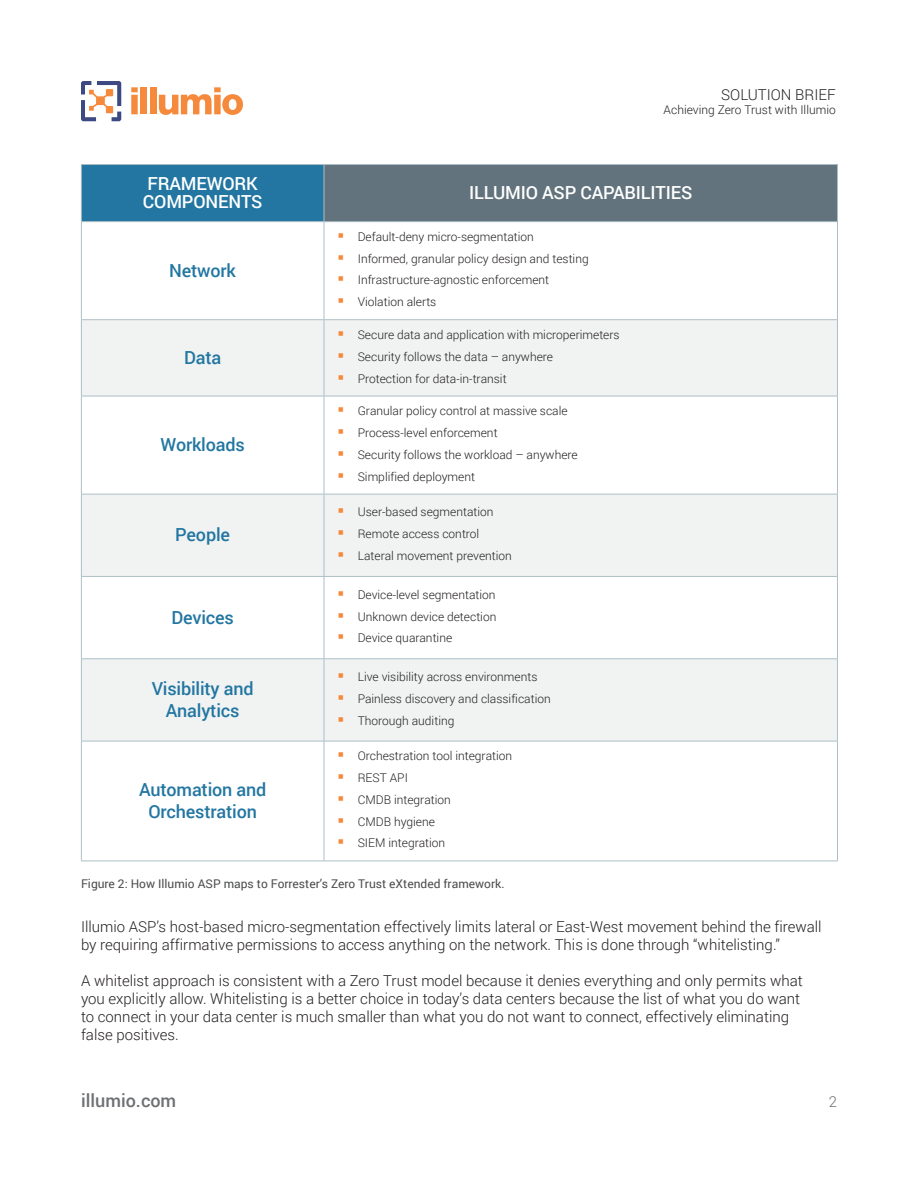
<style>
.page{position:relative;width:918px;height:1188px;background:#fff}
.page>*{position:absolute;margin:0;border:0;box-sizing:border-box;transform-origin:0 0}
.Subheader_1{font:500 18px/21.6px "Roboto";letter-spacing:-.01em;color:#2276a1;text-align:center}
.Subheader_1-2{font:500 18px/18px "Roboto";letter-spacing:-.01em;color:#fff}
.t1{font:500 18px "Roboto";color:#6d6f72}
.Body_Text{font:300 15px/18px "Roboto";color:#231f20}
.t2{font:300 15px "Roboto";color:#6d6f72}
.t3{font:300 12px "Roboto";color:#231f20}
.t4{font:12px "Roboto";color:#4b4c4d}
</style>
<div class="page">
<svg style="left:131px;top:87px;width:7px;height:27px"></svg>
<div style="left:141px;top:87px;width:6px;height:27px;background:#f5893c"></div>
<div style="left:150px;top:87px;width:6px;height:27px;background:#f5893c"></div>
<svg style="left:159px;top:87px;width:84px;height:28px"></svg>
<svg style="left:81px;top:81px;width:40px;height:40px"></svg>
<div style="left:81px;top:165px;width:243px;height:57px;background:#2276a1"></div>
<div style="left:324px;top:165px;width:513px;height:57px;background:#62737d"></div>
<svg style="left:82px;top:222px;width:242px;height:639px"></svg>
<svg style="left:82px;top:320px;width:755px;height:421px;fill:#f1f3f3"></svg>
<hr style="left:81px;top:319px;width:243px;height:1px;background:#adbfc6">
<hr style="left:324px;top:319px;width:514px;height:1px;background:#adbfc6">
<hr style="left:81px;top:396px;width:243px;height:1px;background:#adbfc6">
<hr style="left:324px;top:396px;width:514px;height:1px;background:#adbfc6">
<hr style="left:81px;top:165px;width:1px;height:56px;background:#adbfc6">
<hr style="left:324px;top:165px;width:1px;height:56px;background:#adbfc6">
<hr style="left:837px;top:165px;width:1px;height:56px;background:#adbfc6">
<hr style="left:81px;top:222px;width:1px;height:97px;background:#adbfc6">
<hr style="left:324px;top:222px;width:1px;height:97px;background:#adbfc6">
<hr style="left:837px;top:222px;width:1px;height:97px;background:#adbfc6">
<hr style="left:81px;top:320px;width:1px;height:76px;background:#adbfc6">
<hr style="left:324px;top:320px;width:1px;height:76px;background:#adbfc6">
<hr style="left:837px;top:320px;width:1px;height:76px;background:#adbfc6">
<hr style="left:81px;top:396px;width:1px;height:98px;background:#adbfc6">
<hr style="left:324px;top:396px;width:1px;height:98px;background:#adbfc6">
<hr style="left:837px;top:396px;width:1px;height:98px;background:#adbfc6">
<hr style="left:81px;top:494px;width:1px;height:82px;background:#adbfc6">
<hr style="left:324px;top:494px;width:1px;height:82px;background:#adbfc6">
<hr style="left:837px;top:494px;width:1px;height:82px;background:#adbfc6">
<hr style="left:81px;top:577px;width:1px;height:81px;background:#adbfc6">
<hr style="left:324px;top:577px;width:1px;height:81px;background:#adbfc6">
<hr style="left:837px;top:577px;width:1px;height:81px;background:#adbfc6">
<hr style="left:81px;top:659px;width:1px;height:82px;background:#adbfc6">
<hr style="left:324px;top:659px;width:1px;height:82px;background:#adbfc6">
<hr style="left:837px;top:659px;width:1px;height:82px;background:#adbfc6">
<hr style="left:81px;top:741px;width:1px;height:120px;background:#adbfc6">
<hr style="left:324px;top:741px;width:1px;height:120px;background:#adbfc6">
<hr style="left:837px;top:741px;width:1px;height:120px;background:#adbfc6">
<hr style="left:81px;top:164px;width:243px;height:1px;background:#adbfc6">
<hr style="left:324px;top:164px;width:514px;height:1px;background:#adbfc6">
<hr style="left:81px;top:221px;width:243px;height:1px;background:#adbfc6">
<hr style="left:324px;top:221px;width:514px;height:1px;background:#adbfc6">
<hr style="left:81px;top:494px;width:243px;height:1px;background:#adbfc6">
<hr style="left:81px;top:576px;width:243px;height:1px;background:#adbfc6">
<hr style="left:81px;top:658px;width:243px;height:1px;background:#adbfc6">
<hr style="left:81px;top:741px;width:243px;height:1px;background:#adbfc6">
<hr style="left:81px;top:861px;width:243px;height:1px;background:#adbfc6">
<hr style="left:324px;top:494px;width:514px;height:1px;background:#adbfc6">
<hr style="left:324px;top:576px;width:514px;height:1px;background:#adbfc6">
<hr style="left:324px;top:658px;width:514px;height:1px;background:#adbfc6">
<hr style="left:324px;top:741px;width:514px;height:1px;background:#adbfc6">
<hr style="left:324px;top:861px;width:514px;height:1px;background:#adbfc6">
<svg style="left:339px;top:331px;width:4px;height:5px"></svg>
<svg style="left:339px;top:353px;width:4px;height:5px"></svg>
<svg style="left:339px;top:375px;width:4px;height:4px"></svg>
<svg style="left:339px;top:408px;width:4px;height:4px"></svg>
<svg style="left:339px;top:429px;width:4px;height:5px"></svg>
<svg style="left:339px;top:451px;width:4px;height:5px"></svg>
<svg style="left:339px;top:473px;width:4px;height:4px"></svg>
<svg style="left:339px;top:509px;width:4px;height:4px"></svg>
<svg style="left:339px;top:530px;width:4px;height:5px"></svg>
<svg style="left:339px;top:552px;width:4px;height:5px"></svg>
<svg style="left:339px;top:591px;width:4px;height:5px"></svg>
<svg style="left:339px;top:613px;width:4px;height:4px"></svg>
<svg style="left:339px;top:635px;width:4px;height:4px"></svg>
<svg style="left:339px;top:673px;width:4px;height:5px"></svg>
<svg style="left:339px;top:695px;width:4px;height:5px"></svg>
<svg style="left:339px;top:717px;width:4px;height:4px"></svg>
<p class="Body_Text" style="left:721px;top:85px;width:116px">SOLUTION BRIEF</p>
<p class="t3" style="left:664px;top:102px;width:174px">Achieving Zero Trust with Illumio</p>
<p class="Subheader_1-2" style="left:143px;top:174px;width:121px">FRAMEWORK<br>COMPONENTS</p>
<p class="Subheader_1-2" style="left:469px;top:183px;width:225px">ILLUMIO ASP CAPABILITIES</p>
<p class="Subheader_1" style="left:169px;top:259px;width:68px">Network</p>
<p class="Subheader_1" style="left:184px;top:346px;width:39px">Data</p>
<p class="Subheader_1" style="left:161px;top:433px;width:86px">Workloads</p>
<p class="Subheader_1" style="left:175px;top:523px;width:56px">People</p>
<p class="Subheader_1" style="left:172px;top:606px;width:64px">Devices</p>
<p class="Subheader_1" style="left:152px;top:677px;width:103px">Visibility and<br>Analytics</p>
<p class="t3" style="left:358px;top:228px;width:178px">Default-deny micro-segmentation</p>
<p class="t3" style="left:358px;top:250px;width:232px">Informed, granular policy design and testing</p>
<p class="t3" style="left:358px;top:272px;width:193px">Infrastructure-agnostic enforcement</p>
<p class="t3" style="left:358px;top:294px;width:80px">Violation alerts</p>
<p class="t3" style="left:358px;top:326px;width:263px">Secure data and application with microperimeters</p>
<p class="t3" style="left:358px;top:348px;width:197px">Security follows the data – anywhere</p>
<p class="t3" style="left:358px;top:370px;width:150px">Protection for data-in-transit</p>
<p class="t3" style="left:358px;top:403px;width:211px">Granular policy control at massive scale</p>
<p class="t3" style="left:358px;top:425px;width:141px">Process-level enforcement</p>
<p class="t3" style="left:358px;top:446px;width:221px">Security follows the workload – anywhere</p>
<p class="t3" style="left:358px;top:468px;width:119px">Simplified deployment</p>
<p class="t3" style="left:358px;top:504px;width:137px">User-based segmentation</p>
<p class="t3" style="left:358px;top:526px;width:123px">Remote access control</p>
<p class="t3" style="left:358px;top:547px;width:156px">Lateral movement prevention</p>
<p class="t3" style="left:358px;top:586px;width:139px">Device-level segmentation</p>
<p class="t3" style="left:358px;top:608px;width:140px">Unknown device detection</p>
<p class="t3" style="left:358px;top:630px;width:96px">Device quarantine</p>
<p class="t3" style="left:358px;top:669px;width:181px">Live visibility across environments</p>
<p class="t3" style="left:358px;top:690px;width:195px">Painless discovery and classification</p>
<p class="t3" style="left:358px;top:712px;width:98px">Thorough auditing</p>
<p class="t3" style="left:358px;top:748px;width:156px">Orchestration tool integration</p>
<p class="t3" style="left:358px;top:770px;width:52px">REST API</p>
<p class="t3" style="left:358px;top:791px;width:95px">CMDB integration</p>
<p class="t3" style="left:358px;top:813px;width:79px">CMDB hygiene</p>
<p class="t3" style="left:358px;top:835px;width:89px">SIEM integration</p>
<p class="t4" style="left:81px;top:876px;width:425px">Figure 2: How Illumio ASP maps to Forrester’s Zero Trust eXtended framework.</p>
<p class="Body_Text" style="left:81px;top:917px;width:742px">Illumio ASP’s host-based micro-segmentation effectively limits lateral or East-West movement behind the firewall by requiring affirmative permissions to access anything on the network. This is done through “whitelisting.”</p>
<p class="Body_Text" style="left:81px;top:971px;width:723px">A whitelist approach is consistent with a Zero Trust model because it denies everything and only permits what you explicitly allow. Whitelisting is a better choice in today’s data centers because the list of what you do want to connect in your data center is much smaller than what you do not want to connect, effectively eliminating false positives.</p>
<p class="Subheader_1" style="left:139px;top:778px;width:129px">Automation and<br>Orchestration</p>
<h1 class="t1" style="left:81px;top:1088px;width:97px">illumio.com</h1>
<p class="t2" style="left:829px;top:1091px;width:10px">2</p>
</div>
